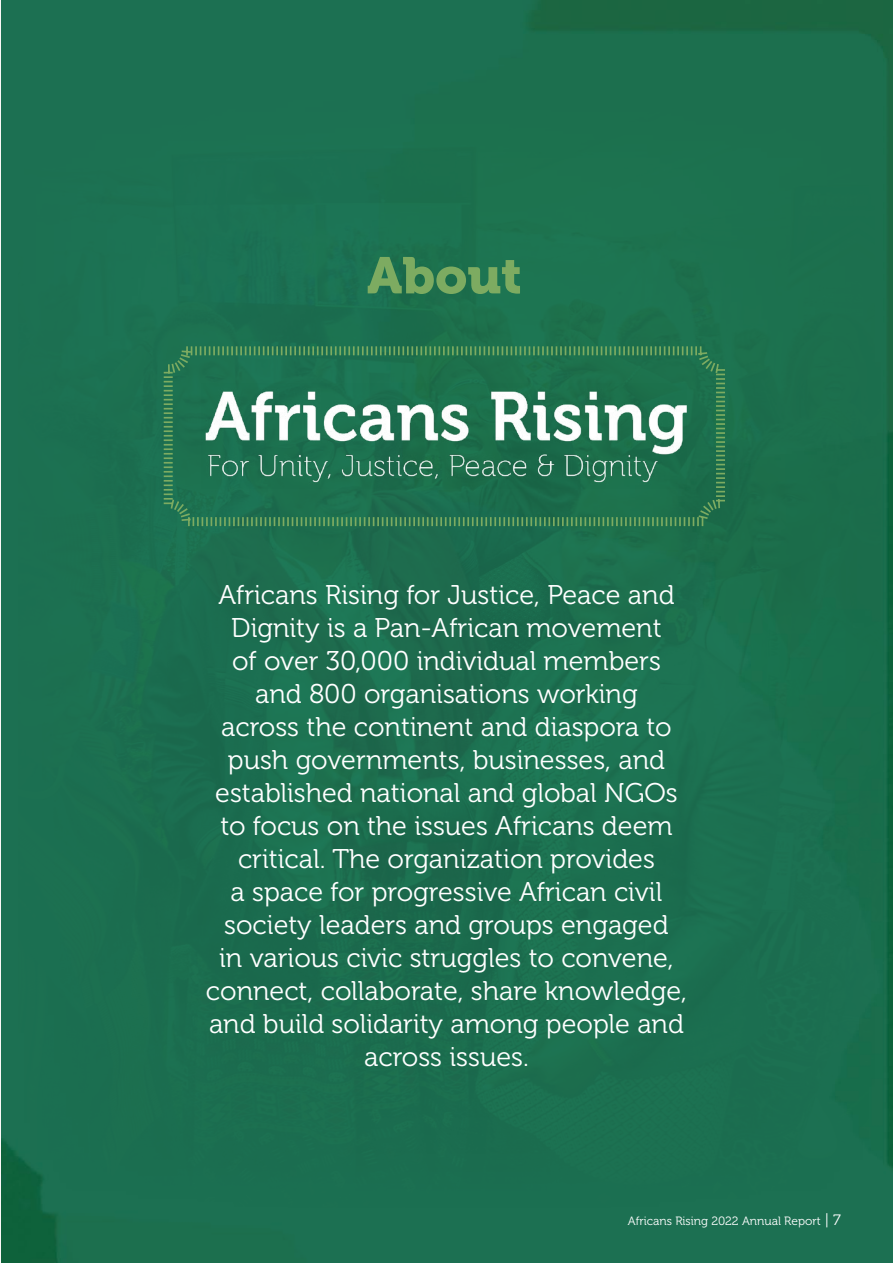
<style>
.page{position:relative;width:893px;height:1263px;background:#fff}
.page>*{position:absolute;margin:0;border:0;box-sizing:border-box;transform-origin:0 0}
.t1{font:51px "Museo 900";color:#7dab61}
.t2{font:27px/33px "Museo 300";color:#fff;text-align:center}
.t3{font:12px "Museo 300";color:#fff}
.s1{font-size:15px}
</style>
<div class="page">
<div style="left:1px;top:0;width:892px;height:1263px;background:#1c6f50"></div>
<div style="left:833px;top:0;width:60px;height:77px;background:#1c6844"></div>
<div style="left:774px;top:0;width:59px;height:55px;background:#1c6642"></div>
<div style="left:833px;top:1123px;width:60px;height:140px;background:#1c7052"></div>
<div style="left:774px;top:1123px;width:59px;height:54px;background:#1b6f51"></div>
<div style="left:808px;top:517px;width:85px;height:85px;background:linear-gradient(to right,#1d6e4c,#176a48)"></div>
<div style="left:0;top:517px;width:85px;height:85px;background:#1c7051"></div>
<div style="left:425px;top:1157px;width:85px;height:106px;background:#1c7052"></div>
<svg style="left:162px;top:345px;width:565px;height:183px;background:#378060"></svg>
<h1 class="t1" style="left:367px;top:247px;width:156px">About</h1>
<p class="t2" style="left:206px;top:579px;width:482px">Africans Rising for Justice, Peace and Dignity is a Pan-African movement<br>of over 30,000 individual members and 800 organisations working<br>across the continent and diaspora to push governments, businesses, and established national and global NGOs to focus on the issues Africans deem critical. The organization provides<br>a space for progressive African civil society leaders and groups engaged<br>in various civic struggles to convene, connect, collaborate, share knowledge, and build solidarity among people and across issues.</p>
<p class="t3" style="left:628px;top:1214px;width:214px">Africans Rising 2022 Annual Report <span class="s1">| 7</span></p>
</div>
